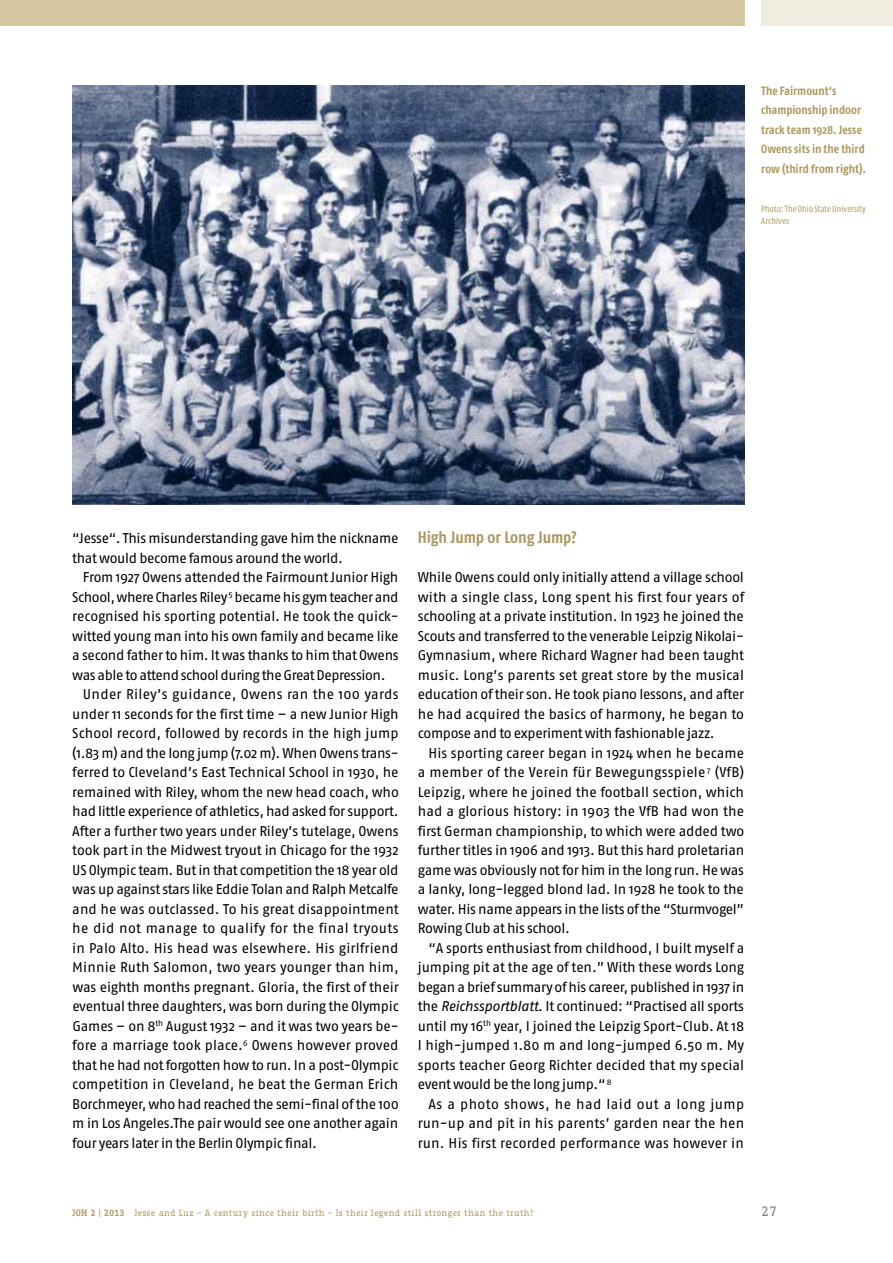
<style>
.page{position:relative;width:893px;height:1263px;background:#fff}
.page>*{position:absolute;margin:0;border:0;box-sizing:border-box;transform-origin:0 0}
.t1{font:700 16.5px "Fago Co";letter-spacing:-.01em;color:#ae9a63}
.t2{font:14.1px/19.5px "Fago No";letter-spacing:-.015em;color:#000;text-align:justify}
.t3{font:14.1px "Fago No";letter-spacing:.005em;color:#000}
.t4{font:14.1px "Fago No";letter-spacing:.01em;color:#000}
.t5{font:14.1px "Fago No";letter-spacing:.025em;color:#000}
.t6{font:14.1px "Fago No";letter-spacing:.02em;color:#000}
.t7{font:13.5px "Fago Office Serif";color:#7a7b7a}
.t8{font:700 12px/19.5px "Fago Co";letter-spacing:.005em;color:#ae9a63}
.t9{font:9px "Fago Office Serif";letter-spacing:.03em;color:#ae9a63}
.t10{font:9px/12px "Fago Co";letter-spacing:.015em;color:#ae9a63}
.s1{font-style:italic}
.s2{font-weight:700}
</style>
<div class="page">
<div style="left:0;top:0;width:744px;height:26px;background:#d7c8a4"></div>
<div style="left:761px;top:0;width:132px;height:26px;background:#f1ece0"></div>
<img style="left:72px;top:85px;width:672px;height:419px">
<p class="t8" style="left:761px;top:81px;width:106px">The Fairmount‘s championship indoor track team 1928. Jesse<br>Owens sits in the third row (third from right).</p>
<p class="t10" style="left:761px;top:203px;width:106px">Photo: The Ohio State University<br>Archives</p>
<p class="t2" style="left:72px;top:528px;width:328px">“Jesse“. This misunderstanding gave him the nickname that would become famous around the world.</p>
<p class="t2" style="left:83px;top:567px;width:317px">From 1927 Owens attended the Fairmount Junior High</p>
<p class="t2" style="left:72px;top:587px;width:328px">School, where Charles Riley <sup>5</sup> became his gym teacher and</p>
<p class="t2" style="left:72px;top:606px;width:328px">recognised his sporting potential. He took the quick-</p>
<p class="t2" style="left:72px;top:626px;width:328px">witted young man into his own family and became like</p>
<p class="t2" style="left:72px;top:645px;width:328px">a second father to him. It was thanks to him that Owens</p>
<p class="t2" style="left:72px;top:665px;width:315px">was able to attend school during the Great Depression.</p>
<p class="t6" style="left:83px;top:686px;width:317px">Under Riley’s guidance, Owens ran the 100 yards</p>
<p class="t2" style="left:72px;top:704px;width:328px">under 11 seconds for the first time – a new Junior High</p>
<p class="t4" style="left:72px;top:725px;width:328px">School record, followed by records in the high jump</p>
<p class="t2" style="left:72px;top:743px;width:328px">(1.83 m) and the long jump (7.02 m). When Owens trans-</p>
<p class="t2" style="left:72px;top:763px;width:328px">ferred to Cleveland’s East Technical School in 1930, he</p>
<p class="t2" style="left:72px;top:782px;width:328px">remained with Riley, whom the new head coach, who</p>
<p class="t2" style="left:72px;top:802px;width:328px">had little experience of athletics, had asked for support.</p>
<p class="t2" style="left:72px;top:821px;width:328px">After a further two years under Riley’s tutelage, Owens</p>
<p class="t2" style="left:72px;top:841px;width:328px">took part in the Midwest tryout in Chicago for the 1932</p>
<p class="t2" style="left:72px;top:860px;width:328px">US Olympic team. But in that competition the 18 year old</p>
<p class="t2" style="left:72px;top:880px;width:328px">was up against stars like Eddie Tolan and Ralph Metcalfe</p>
<p class="t3" style="left:72px;top:901px;width:328px">and he was outclassed. To his great disappointment</p>
<p class="t5" style="left:72px;top:920px;width:328px">he did not manage to qualify for the final tryouts</p>
<p class="t4" style="left:72px;top:940px;width:328px">in Palo Alto. His head was elsewhere. His girlfriend</p>
<p class="t3" style="left:72px;top:959px;width:328px">Minnie Ruth Salomon, two years younger than him,</p>
<p class="t2" style="left:72px;top:977px;width:328px">was eighth months pregnant. Gloria, the first of their</p>
<p class="t2" style="left:72px;top:997px;width:328px">eventual three daughters, was born during the Olympic</p>
<p class="t2" style="left:72px;top:1016px;width:328px">Games – on 8<sup>th</sup> August 1932 – and it was two years be-</p>
<p class="t3" style="left:72px;top:1037px;width:328px">fore a marriage took place.<sup>6</sup> Owens however proved</p>
<p class="t2" style="left:72px;top:1055px;width:328px">that he had not forgotten how to run. In a post-Olympic</p>
<p class="t3" style="left:72px;top:1076px;width:328px">competition in Cleveland, he beat the German Erich</p>
<p class="t2" style="left:72px;top:1094px;width:328px">Borchmeyer, who had reached the semi-final of the 100</p>
<p class="t2" style="left:72px;top:1113px;width:328px">m in Los Angeles.The pair would see one another again</p>
<p class="t2" style="left:72px;top:1133px;width:246px">four years later in the Berlin Olympic final.</p>
<p class="t1" style="left:418px;top:528px;width:160px">High Jump or Long Jump?</p>
<p class="t2" style="left:418px;top:567px;width:328px">While Owens could only initially attend a village school with a single class, Long spent his first four years of schooling at a private institution. In 1923 he joined the Scouts and transferred to the venerable Leipzig Nikolai-Gymnasium, where Richard Wagner had been taught music. Long’s parents set great store by the musical education of their son. He took piano lessons, and after he had acquired the basics of harmony, he began to compose and to experiment with fashionable jazz.</p>
<p class="t2" style="left:418px;top:743px;width:328px;text-indent:11px">His sporting career began in 1924 when he became a member of the Verein für Bewegungsspiele <sup>7</sup> (VfB)<br>Leipzig, where he joined the football section, which had a glorious history: in 1903 the VfB had won the first German championship, to which were added two further titles in 1906 and 1913. But this hard proletarian game was obviously not for him in the long run. He was a lanky, long-legged blond lad. In 1928 he took to the water. His name appears in the lists ofthe “Sturmvogel” Rowing Club at his school.</p>
<p class="t2" style="left:418px;top:938px;width:328px;text-indent:11px">“A sports enthusiast from childhood, I built myself a jumping pit at the age of ten.” With these words Long began a brief summary of his career, published in 1937 in the <span class="s1">Reichssportblatt</span>. It continued: “Practised all sports until my 16<sup>th</sup> year, I joined the Leipzig Sport-Club. At 18<br>I high-jumped 1.80 m and long-jumped 6.50 m. My sports teacher Georg Richter decided that my special event would be the long jump.“ <sup>8</sup></p>
<p class="t2" style="left:418px;top:1094px;width:328px;text-indent:11px">As a photo shows, he had laid out a long jump run-up and pit in his parents’ garden near the hen run. His first recorded performance was however in</p>
<p class="t9" style="left:72px;top:1208px;width:463px"><span class="s2">JOH 2</span> | <span class="s2">2013</span> Jesse and Luz – A century since their birth – Is their legend still stronger than the truth?</p>
<p class="t7" style="left:761px;top:1204px;width:17px">27</p>
</div>
